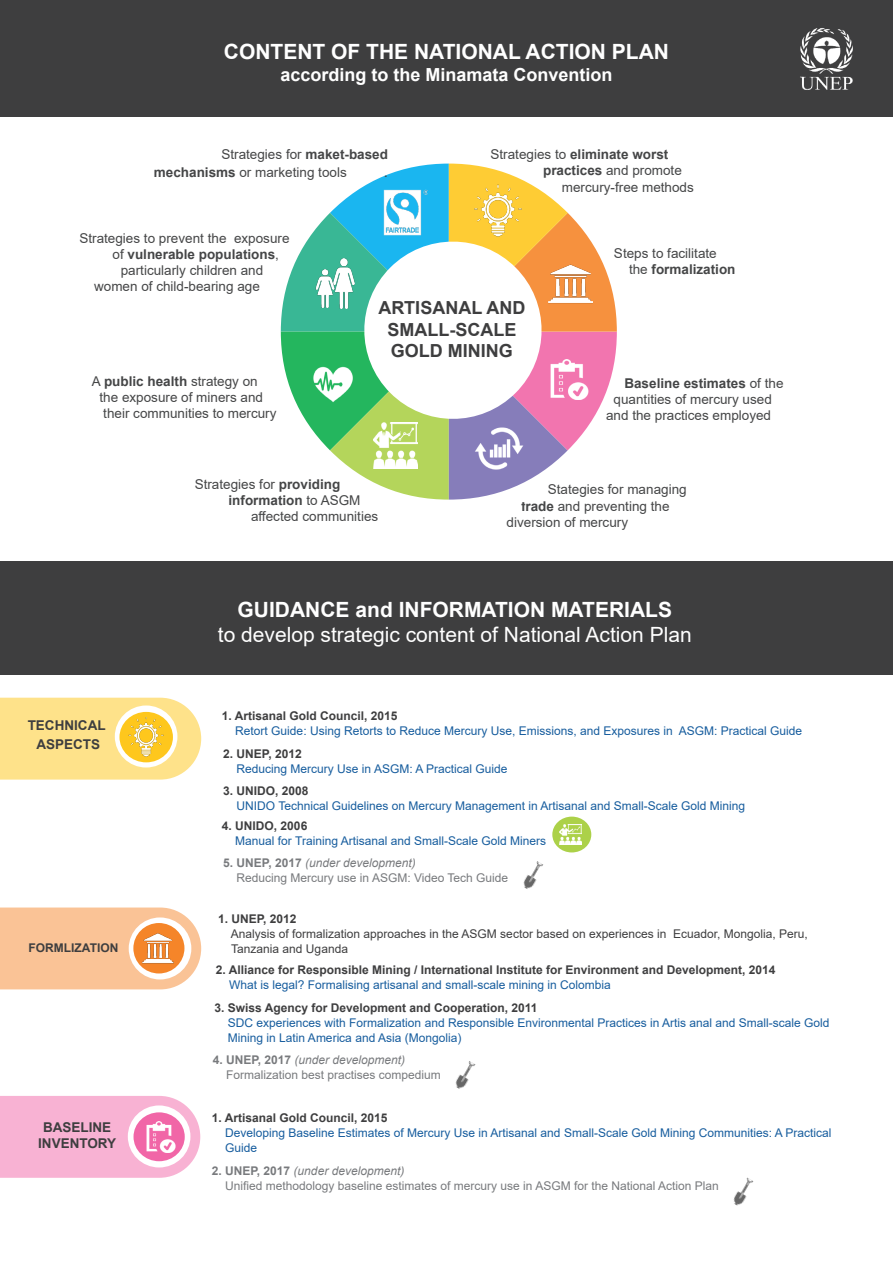
<style>
.page{position:relative;width:893px;height:1263px;background:#fff}
.page>*{position:absolute;margin:0;border:0;box-sizing:border-box;transform-origin:0 0}
.t1{font:700 21px "Arial";color:#fff}
.t2{font:21px "Arial";color:#fff}
.t3{font:700 18px "Arial";color:#3e3e3f}
.t4{font:700 18px "Arial";color:#fff}
.t5{font:15px "Arial";color:#454647}
.t6{font:13.5px "Arial";color:#454647}
.t7{font:700 13.5px "Arial";color:#454647}
.t8{font:700 13.5px "Arial";color:#3e3e3f}
.t9{font:12px "Arial";color:#175d9e}
.t10{font:700 12px "Arial";color:#3e3e3f}
.t11{font:12px "Arial";color:#787a7d}
.t12{font:12px "Arial";color:#3e3e3f}
.t13{font:italic 12px "Arial";color:#787a7d}
.s1{font-weight:700}
.s2{font-weight:400}
.s3{font-weight:700;font-style:normal}
</style>
<div class="page">
<div style="left:0;top:561px;width:893px;height:114px;background:#3e3e3f"></div>
<div style="left:0;top:0;width:893px;height:117px;background:#3e3e3f"></div>
<svg style="left:281px;top:164px;width:336px;height:336px"></svg>
<img style="left:468px;top:185px;width:60px;height:51px">
<img style="left:546px;top:263px;width:48px;height:44px">
<img style="left:546px;top:360px;width:46px;height:40px">
<img style="left:472px;top:422px;width:54px;height:53px">
<img style="left:373px;top:422px;width:44px;height:47px">
<img style="left:307px;top:353px;width:53px;height:58px">
<img style="left:334px;top:259px;width:33px;height:50px">
<img style="left:304px;top:270px;width:41px;height:37px">
<img style="left:383px;top:189px;width:45px;height:47px">
<div style="left:0;top:698px;width:201px;height:81px;background:#fee28a"></div>
<div style="left:115px;top:705px;width:62px;height:62px;background:#fff;border-radius:50%"></div>
<div style="left:119px;top:712px;width:54px;height:50px;background:#fec71d;border-radius:50%"></div>
<img style="left:125px;top:717px;width:42px;height:39px">
<svg style="left:0;top:907px;width:201px;height:82px;background:#fac69c"></svg>
<div style="left:129px;top:917px;width:62px;height:62px;background:#fff;border-radius:50%"></div>
<div style="left:133px;top:923px;width:51px;height:50px;background:#f58529;border-radius:50%"></div>
<img style="left:142px;top:933px;width:32px;height:31px">
<img style="left:455px;top:1061px;width:21px;height:28px">
<img style="left:523px;top:861px;width:21px;height:28px">
<div style="left:552px;top:817px;width:39px;height:35px;background:#acd149;border-radius:50%"></div>
<img style="left:560px;top:825px;width:22px;height:19px">
<img style="left:733px;top:1177px;width:21px;height:29px">
<svg style="left:0;top:1096px;width:200px;height:82px;background:#f8b6d5"></svg>
<div style="left:128px;top:1105px;width:62px;height:62px;background:#fff;border-radius:50%"></div>
<div style="left:134px;top:1112px;width:51px;height:49px;background:#f166a7;border-radius:50%"></div>
<img style="left:146px;top:1121px;width:30px;height:32px">
<img style="left:800px;top:28px;width:53px;height:62px">
<p class="t1" style="left:224px;top:37px;width:447px">CONTENT OF THE NATIONAL ACTION PLAN</p>
<p class="t4" style="left:280px;top:62px;width:334px">according to the Minamata Convention</p>
<p class="t6" style="left:221px;top:145px;width:168px">Strategies for <span class="s1">maket-based</span></p>
<p class="t6" style="left:154px;top:163px;width:194px"><span class="s1">mechanisms</span> or marketing tools</p>
<p class="t5" style="left:384px;top:161px;width:6px">.</p>
<p class="t6" style="left:79px;top:229px;width:212px">Strategies to prevent the exposure</p>
<p class="t7" style="left:113px;top:245px;width:168px"><span class="s2">of</span> vulnerable populations<span class="s2">,</span></p>
<p class="t6" style="left:121px;top:261px;width:144px">particularly children and</p>
<p class="t6" style="left:94px;top:277px;width:167px">women of child-bearing age</p>
<p class="t7" style="left:490px;top:145px;width:179px"><span class="s2">Strategies to</span> eliminate worst</p>
<p class="t6" style="left:543px;top:161px;width:140px"><span class="s1">practices</span> and promote</p>
<p class="t6" style="left:562px;top:177px;width:134px">mercury-free methods</p>
<p class="t6" style="left:614px;top:243px;width:104px">Steps to facilitate</p>
<p class="t7" style="left:629px;top:259px;width:108px"><span class="s2">the</span> formalization</p>
<p class="t7" style="left:92px;top:371px;width:167px"><span class="s2">A</span> public health <span class="s2">strategy on</span></p>
<p class="t6" style="left:99px;top:388px;width:165px">the exposure of miners and</p>
<p class="t6" style="left:103px;top:404px;width:175px">their communities to mercury</p>
<p class="t3" style="left:378px;top:295px;width:148px">ARTISANAL AND</p>
<p class="t3" style="left:387px;top:317px;width:130px">SMALL-SCALE</p>
<p class="t3" style="left:391px;top:338px;width:124px">GOLD MINING</p>
<p class="t7" style="left:624px;top:373px;width:161px">Baseline estimates <span class="s2">of the</span></p>
<p class="t6" style="left:614px;top:390px;width:160px">quantities of mercury used</p>
<p class="t6" style="left:606px;top:406px;width:167px">and the practices employed</p>
<p class="t6" style="left:195px;top:475px;width:147px">Strategies for <span class="s1">providing</span></p>
<p class="t7" style="left:228px;top:491px;width:133px">information <span class="s2">to ASGM</span></p>
<p class="t6" style="left:251px;top:507px;width:129px">affected communities</p>
<p class="t6" style="left:548px;top:480px;width:140px">Stategies for managing</p>
<p class="t6" style="left:522px;top:496px;width:149px"><span class="s1">trade</span> and preventing the</p>
<p class="t6" style="left:507px;top:513px;width:123px">diversion of mercury</p>
<p class="t8" style="left:28px;top:715px;width:79px">TECHNICAL</p>
<p class="t8" style="left:36px;top:735px;width:65px">ASPECTS</p>
<p class="t10" style="left:29px;top:940px;width:91px">FORMLIZATION</p>
<p class="t8" style="left:43px;top:1118px;width:70px">BASELINE</p>
<p class="t8" style="left:38px;top:1134px;width:80px">INVENTORY</p>
<p class="t1" style="left:238px;top:595px;width:436px">GUIDANCE and INFORMATION MATERIALS</p>
<p class="t2" style="left:218px;top:620px;width:475px">to develop strategic content of National Action Plan</p>
<p class="t10" style="left:222px;top:707px;width:177px">1. Artisanal Gold Council, 2015</p>
<p class="t9" style="left:235px;top:723px;width:568px">Retort Guide: Using Retorts to Reduce Mercury Use, Emissions, and Exposures in ASGM: Practical Guide</p>
<p class="t10" style="left:223px;top:745px;width:80px">2. UNEP, 2012</p>
<p class="t9" style="left:237px;top:760px;width:272px">Reducing Mercury Use in ASGM: A Practical Guide</p>
<p class="t10" style="left:223px;top:783px;width:87px">3. UNIDO, 2008</p>
<p class="t9" style="left:237px;top:798px;width:510px">UNIDO Technical Guidelines on Mercury Management in Artisanal and Small-Scale Gold Mining</p>
<p class="t10" style="left:222px;top:818px;width:87px">4. UNIDO, 2006</p>
<p class="t9" style="left:235px;top:833px;width:312px">Manual for Training Artisanal and Small-Scale Gold Miners</p>
<p class="t13" style="left:223px;top:855px;width:194px"><span class="s3">5. UNEP, 2017</span> (under development)</p>
<p class="t11" style="left:237px;top:870px;width:273px">Reducing Mercury use in ASGM: Video Tech Guide</p>
<p class="t10" style="left:218px;top:910px;width:80px">1. UNEP, 2012</p>
<p class="t12" style="left:231px;top:926px;width:578px">Analysis of formalization approaches in the ASGM sector based on experiences in Ecuador, Mongolia, Peru,</p>
<p class="t12" style="left:231px;top:941px;width:118px">Tanzania and Uganda</p>
<p class="t10" style="left:216px;top:961px;width:561px">2. Alliance for Responsible Mining / International Institute for Environment and Development, 2014</p>
<p class="t9" style="left:229px;top:977px;width:383px">What is legal? Formalising artisanal and small-scale mining in Colombia</p>
<p class="t10" style="left:215px;top:1000px;width:324px">3. Swiss Agency for Development and Cooperation, 2011</p>
<p class="t9" style="left:228px;top:1015px;width:603px">SDC experiences with Formalization and Responsible Environmental Practices in Artis anal and Small-scale Gold</p>
<p class="t9" style="left:228px;top:1030px;width:235px">Mining in Latin America and Asia (Mongolia)</p>
<p class="t13" style="left:213px;top:1052px;width:194px"><span class="s3">4. UNEP, 2017</span> (under development)</p>
<p class="t11" style="left:226px;top:1067px;width:216px">Formalization best practises compedium</p>
<p class="t10" style="left:212px;top:1109px;width:177px">1. Artisanal Gold Council, 2015</p>
<p class="t9" style="left:225px;top:1124px;width:608px">Developing Baseline Estimates of Mercury Use in Artisanal and Small-Scale Gold Mining Communities: A Practical</p>
<p class="t9" style="left:225px;top:1139px;width:34px">Guide</p>
<p class="t13" style="left:212px;top:1163px;width:194px"><span class="s3">2. UNEP, 2017</span> (under development)</p>
<p class="t11" style="left:225px;top:1177px;width:495px">Unified methodology baseline estimates of mercury use in ASGM for the National Action Plan</p>
</div>
